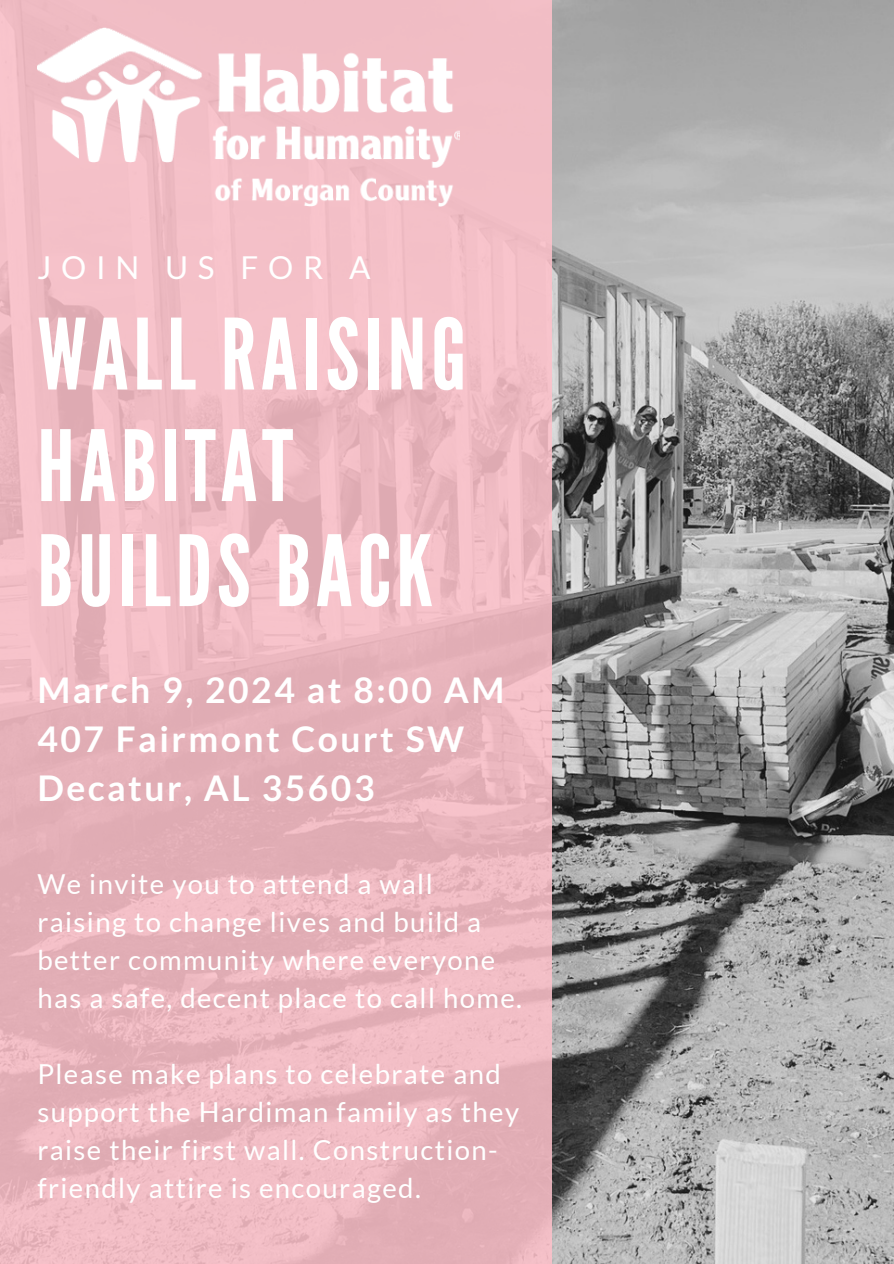
<style>
.page{position:relative;width:894px;height:1264px;background:#fff}
.page>*{position:absolute;margin:0;border:0;box-sizing:border-box;transform-origin:0 0}
.t1{font:97.8px/105px "League Gothic";letter-spacing:.05em;color:#fff}
.t2{font:700 35.4px/49.1px "Lato";letter-spacing:.07em;color:#fff}
.t3{font:31.5px "Lato";letter-spacing:.31em;color:#fff}
.t4{font:27.45px/38px "Lato";letter-spacing:.05em;color:#fff}
</style>
<div class="page">
<img style="left:551px;top:0;width:342px;height:1263px">
<div style="left:0;top:0;width:551px;height:1263px;background:linear-gradient(to right,#ebb7be,#ecb8c0)"></div>
<img style="left:37px;top:27px;width:422px;height:180px">
<h3 class="t3" style="left:37px;top:248px;width:334px">JOIN US FOR A</h3>
<p class="t1" style="left:37px;top:304px;width:430px">WALL RAISING</p>
<p class="t1" style="left:37px;top:416px;width:397px">HABITAT<br>BUILDS BACK</p>
<h1 class="t2" style="left:37px;top:664px;width:468px">March 9, 2024 at 8:00 AM<br>407 Fairmont Court SW<br>Decatur, AL 35603</h1>
<h1 class="t4" style="left:37px;top:864px;width:486px">We invite you to attend a wall raising to change lives and build a better community where everyone has a safe, decent place to call home.</h1>
<h2 class="t4" style="left:37px;top:1054px;width:483px">Please make plans to celebrate and support the Hardiman family as they raise their first wall. Construction&shy;friendly attire is encouraged.</h2>
</div>
